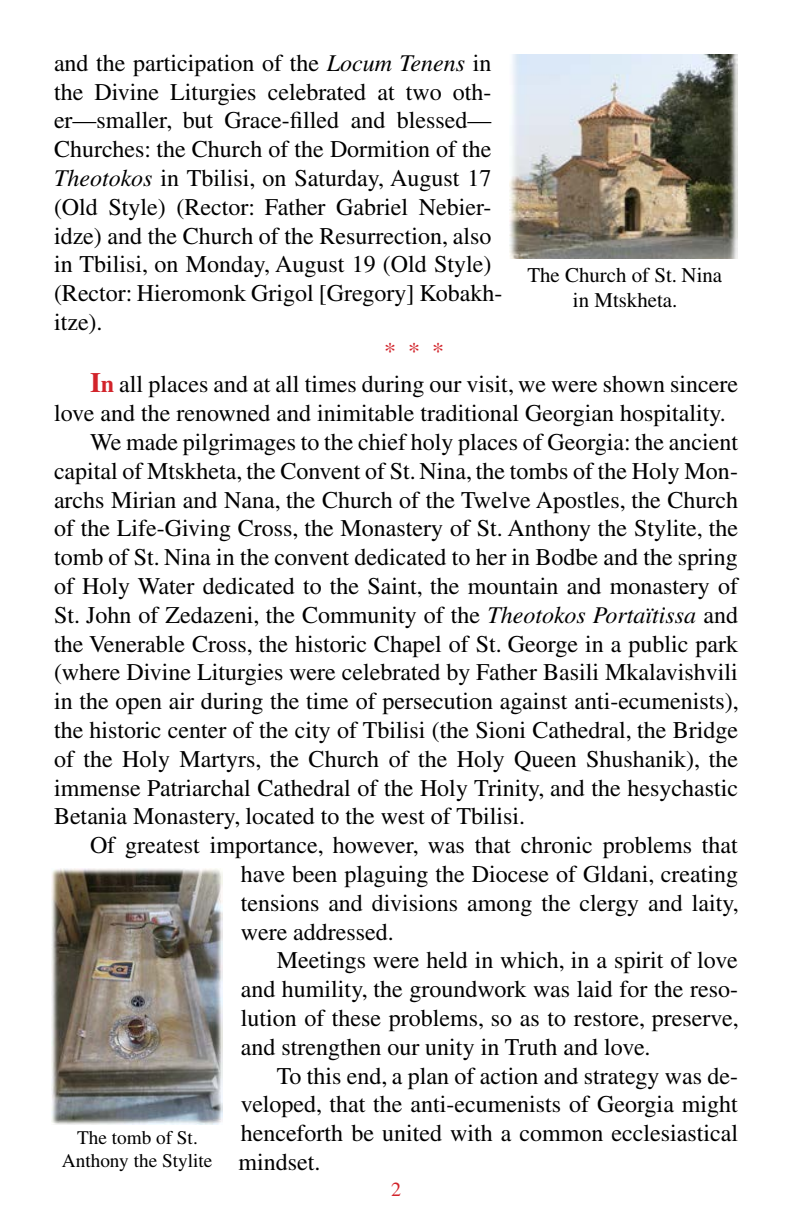
<style>
.page{position:relative;width:792px;height:1224px;background:#fff}
.page>*{position:absolute;margin:0;border:0;box-sizing:border-box;transform-origin:0 0}
.t1{font:24px/28.8px "CTOS Times Pro";color:#000;text-align:justify}
.t2{font:24px/28.8px "Times CTOS";color:#000;text-align:justify}
.t3{font:24px "Times CTOS";color:#d2232a}
.t4{font:20.8px "Times CTOS";color:#000}
.t5{font:20px "Times CTOS";color:#d2232a}
.t6{font:19.2px "Times CTOS";color:#000}
.s1{font-style:italic}
.s2{font-weight:700;font-size:28px;color:#d2232a}
.s3{font-weight:700;color:#d2232a}
</style>
<div class="page">
<img style="left:509px;top:54px;width:229px;height:204px">
<img style="left:51px;top:868px;width:172px;height:256px">
<p class="t1" style="left:54px;top:47px;width:450px;text-align:left">and the participation of the <span class="s1">Locum Tenens</span> in the Divine Liturgies celebrated at two oth&shy;er—smaller, but Grace-filled and blessed— Churches: the Church of the Dormition of the <span class="s1">Theotokos</span> in Tbilisi, on Saturday, August 17 (Old Style) (Rector: Father Gabriel Nebier&shy;idze) and the Church of the Resurrection, also in Tbilisi, on Monday, August 19 (Old Style) (Rector: Hieromonk Grigol [Gregory] Kobakh&shy;itze).</p>
<p class="t3" style="left:384px;top:330px;width:61px">* * *</p>
<p class="t1" style="left:54px;top:368px;width:686px;text-indent:36px"><span class="s2">I</span><span class="s3">n</span> all places and at all times during our visit, we were shown sincere love and the renowned and inimitable traditional Georgian hospitality.</p>
<p class="t2" style="left:54px;top:426px;width:686px;text-indent:36px">We made pilgrimages to the chief holy places of Georgia: the ancient capital of Mtskheta, the Convent of St. Nina, the tombs of the Holy Mon&shy;archs Mirian and Nana, the Church of the Twelve Apostles, the Church of the Life-Giving Cross, the Monastery of St. Anthony the Stylite, the tomb of St. Nina in the convent dedicated to her in Bodbe and the spring of Holy Water dedicated to the Saint, the mountain and monastery of St. John of Zedazeni, the Community of the <span class="s1">Theotokos Portaïtissa</span> and the Venerable Cross, the historic Chapel of St. George in a public park (where Divine Liturgies were celebrated by Father Basili Mkalavishvili in the open air during the time of persecution against anti-ecumenists), the historic center of the city of Tbilisi (the Sioni Cathedral, the Bridge of the Holy Martyrs, the Church of the Holy Queen Shushanik), the immense Patriarchal Cathedral of the Holy Trinity, and the hesychastic Betania Monastery, located to the west of Tbilisi.</p>
<p class="t1" style="left:241px;top:829px;width:500px;text-indent:-151px">Of greatest importance, however, was that chronic problems that have been plaguing the Diocese of Gldani, creating tensions and divisions among the clergy and laity, were addressed.</p>
<p class="t1" style="left:241px;top:944px;width:500px;text-indent:36px">Meetings were held in which, in a spirit of love and humility, the groundwork was laid for the reso&shy;lution of these problems, so as to restore, preserve, and strengthen our unity in Truth and love.</p>
<p class="t1" style="left:239px;top:1059px;width:501px;text-indent:38px">To this end, a plan of action and strategy was de&shy;veloped, that the anti-ecumenists of Georgia might henceforth be united with a common ecclesiastical mindset.</p>
<p class="t4" style="left:527px;top:257px;width:196px">The Church of St. Nina</p>
<p class="t4" style="left:573px;top:282px;width:106px">in Mtskheta.</p>
<p class="t6" style="left:77px;top:1121px;width:122px">The tomb of St.</p>
<p class="t6" style="left:62px;top:1144px;width:152px">Anthony the Stylite</p>
<p class="t5" style="left:391px;top:1173px;width:11px">2</p>
</div>
